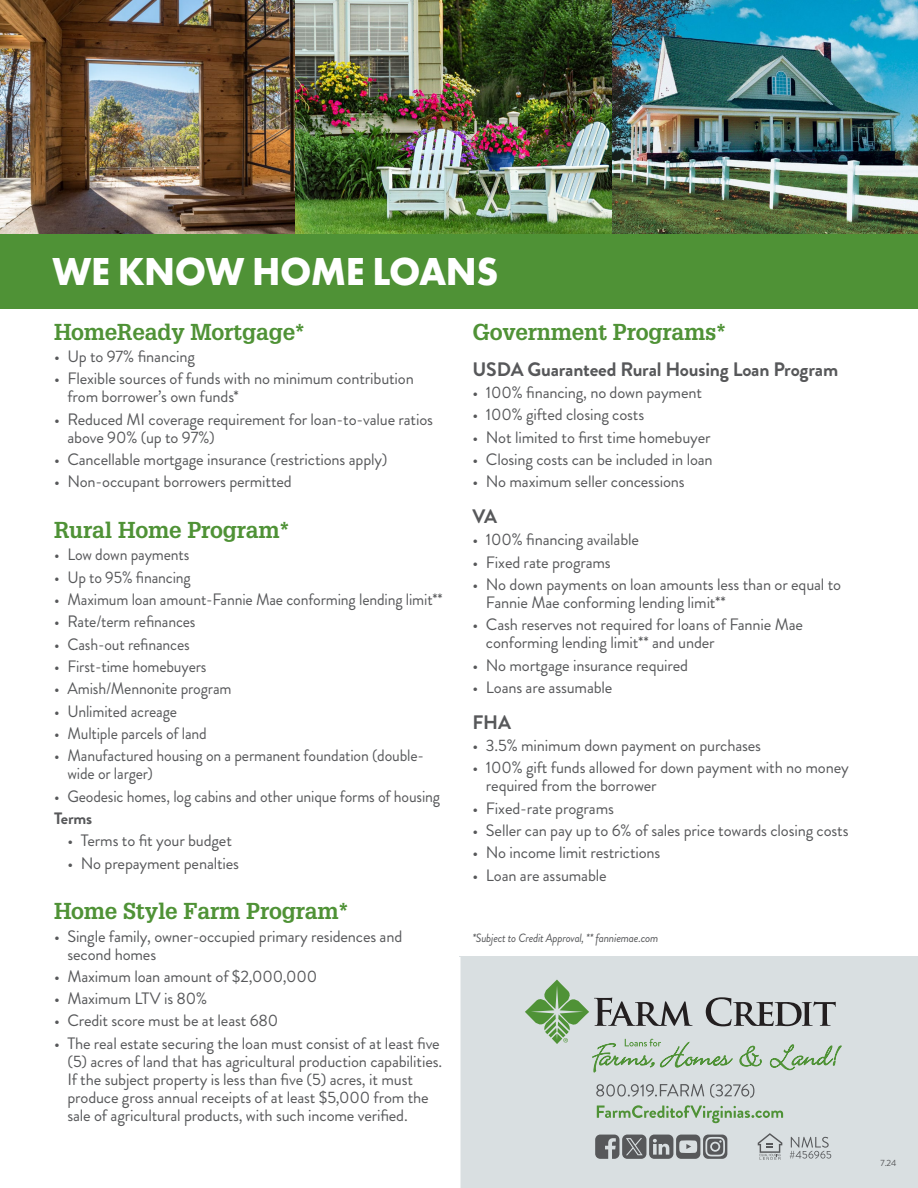
<style>
.page{position:relative;width:918px;height:1188px;background:#fff}
.page>*{position:absolute;margin:0;border:0;box-sizing:border-box;transform-origin:0 0}
.t1{font:700 40.5px "Futura PT";letter-spacing:-.015em;color:#fff;scale:.95 1}
.t2{font:700 22.5px "Glypha";letter-spacing:-.01em;color:#4f9236}
.t3{font:700 19.5px "Brandon Grotesque";letter-spacing:-.01em;color:#57585a}
.t4{font:16.5px/18px "Brandon Grotesque";letter-spacing:-.01em;color:#57585a}
.t5{font:16.5px/18px "Brandon Grotesque";letter-spacing:-.01em;color:#57585a;scale:.96 1}
.t6{font:700 16.5px "Brandon Grotesque";letter-spacing:-.01em;color:#57585a}
.t7{font:italic 12px "Brandon Grotesque";letter-spacing:-.02em;color:#57585a}
.t8{font:9px "Brandon Grotesque";color:#57585a}
</style>
<div class="page">
<div style="left:459px;top:957px;width:459px;height:231px;background:#d9dfe1"></div>
<div style="left:0;top:233px;width:918px;height:76px;background:#4f9236"></div>
<svg style="left:596px;top:1084px;width:108px;height:13px"></svg>
<svg style="left:710px;top:1084px;width:44px;height:14px"></svg>
<svg style="left:597px;top:1105px;width:186px;height:18px"></svg>
<svg style="left:758px;top:1133px;width:24px;height:27px"></svg>
<svg style="left:790px;top:1137px;width:41px;height:22px"></svg>
<svg style="left:525px;top:980px;width:316px;height:92px"></svg>
<svg style="left:595px;top:1135px;width:132px;height:24px"></svg>
<hr style="left:458px;top:957px;width:2px;height:231px;background:#fff">
<img style="left:0;top:0;width:918px;height:233px">
<h1 class="t1" style="left:53px;top:245px;width:471px">WE KNOW HOME LOANS</h1>
<h2 class="t2" style="left:54px;top:318px;width:252px">HomeReady Mortgage*</h2>
<p class="t4" style="left:54px;top:348px;width:143px">• Up to 97% financing</p>
<p class="t4" style="left:67px;top:370px;width:348px;text-indent:-13px">• Flexible sources of funds with no minimum contribution from borrower’s own funds*</p>
<p class="t4" style="left:67px;top:410px;width:367px;text-indent:-13px">• Reduced MI coverage requirement for loan-to-value ratios above 90% (up to 97%)</p>
<p class="t4" style="left:54px;top:451px;width:335px">• Cancellable mortgage insurance (restrictions apply)</p>
<p class="t4" style="left:54px;top:473px;width:239px">• Non-occupant borrowers permitted</p>
<h2 class="t2" style="left:54px;top:516px;width:237px">Rural Home Program*</h2>
<p class="t5" style="left:54px;top:546px;width:143px">• Low down payments</p>
<p class="t5" style="left:54px;top:568px;width:144px">• Up to 95% financing</p>
<p class="t5" style="left:54px;top:591px;width:406px">• Maximum loan amount-Fannie Mae conforming lending limit**</p>
<p class="t5" style="left:54px;top:613px;width:149px">• Rate/term refinances</p>
<p class="t5" style="left:54px;top:635px;width:143px">• Cash-out refinances</p>
<p class="t5" style="left:54px;top:658px;width:160px">• First-time homebuyers</p>
<p class="t5" style="left:54px;top:680px;width:186px">• Amish/Mennonite program</p>
<p class="t5" style="left:54px;top:702px;width:130px">• Unlimited acreage</p>
<p class="t5" style="left:54px;top:725px;width:161px">• Multiple parcels of land</p>
<p class="t5" style="left:67px;top:747px;width:373px;text-indent:-13px">• Manufactured housing on a permanent foundation (double&shy;wide or larger)</p>
<p class="t5" style="left:54px;top:787px;width:404px">• Geodesic homes, log cabins and other unique forms of housing</p>
<p class="t6" style="left:54px;top:807px;width:40px">Terms</p>
<p class="t4" style="left:67px;top:832px;width:166px">• Terms to fit your budget</p>
<p class="t4" style="left:67px;top:854px;width:173px">• No prepayment penalties</p>
<h2 class="t2" style="left:54px;top:897px;width:296px">Home Style Farm Program*</h2>
<p class="t4" style="left:67px;top:927px;width:336px;text-indent:-13px">• Single family, owner-occupied primary residences and second homes</p>
<p class="t4" style="left:54px;top:967px;width:265px">• Maximum loan amount of $2,000,000</p>
<p class="t4" style="left:54px;top:990px;width:155px">• Maximum LTV is 80%</p>
<p class="t4" style="left:54px;top:1012px;width:226px">• Credit score must be at least 680</p>
<p class="t4" style="left:67px;top:1034px;width:376px;text-indent:-13px">• The real estate securing the loan must consist of at least five (5) acres of land that has agricultural production capabilities.<br>If the subject property is less than five (5) acres, it must produce gross annual receipts of at least $5,000 from the sale of agricultural products, with such income verified.</p>
<h2 class="t2" style="left:472px;top:318px;width:255px">Government Programs*</h2>
<p class="t3" style="left:472px;top:355px;width:367px">USDA Guaranteed Rural Housing Loan Program</p>
<p class="t4" style="left:472px;top:384px;width:231px">• 100% financing, no down payment</p>
<p class="t4" style="left:472px;top:406px;width:173px">• 100% gifted closing costs</p>
<p class="t4" style="left:472px;top:428px;width:240px">• Not limited to first time homebuyer</p>
<p class="t4" style="left:472px;top:451px;width:242px">• Closing costs can be included in loan</p>
<p class="t4" style="left:472px;top:473px;width:214px">• No maximum seller concessions</p>
<p class="t3" style="left:472px;top:503px;width:26px">VA</p>
<p class="t4" style="left:472px;top:531px;width:168px">• 100% financing available</p>
<p class="t4" style="left:472px;top:553px;width:140px">• Fixed rate programs</p>
<p class="t4" style="left:486px;top:576px;width:357px;text-indent:-13px">• No down payments on loan amounts less than or equal to<br>Fannie Mae conforming lending limit**</p>
<p class="t4" style="left:486px;top:616px;width:319px;text-indent:-13px">• Cash reserves not required for loans of Fannie Mae conforming lending limit** and under</p>
<p class="t4" style="left:472px;top:656px;width:217px">• No mortgage insurance required</p>
<p class="t4" style="left:472px;top:679px;width:141px">• Loans are assumable</p>
<p class="t3" style="left:472px;top:708px;width:40px">FHA</p>
<p class="t4" style="left:472px;top:737px;width:290px">• 3.5% minimum down payment on purchases</p>
<p class="t4" style="left:486px;top:759px;width:364px;text-indent:-13px">• 100% gift funds allowed for down payment with no money required from the borrower</p>
<p class="t4" style="left:472px;top:799px;width:143px">• Fixed-rate programs</p>
<p class="t4" style="left:472px;top:822px;width:378px">• Seller can pay up to 6% of sales price towards closing costs</p>
<p class="t4" style="left:472px;top:844px;width:190px">• No income limit restrictions</p>
<p class="t4" style="left:472px;top:866px;width:136px">• Loan are assumable</p>
<p class="t7" style="left:472px;top:930px;width:188px">*Subject to Credit Approval, ** fanniemae.com</p>
<p class="t8" style="left:881px;top:1157px;width:17px">7.24</p>
</div>
